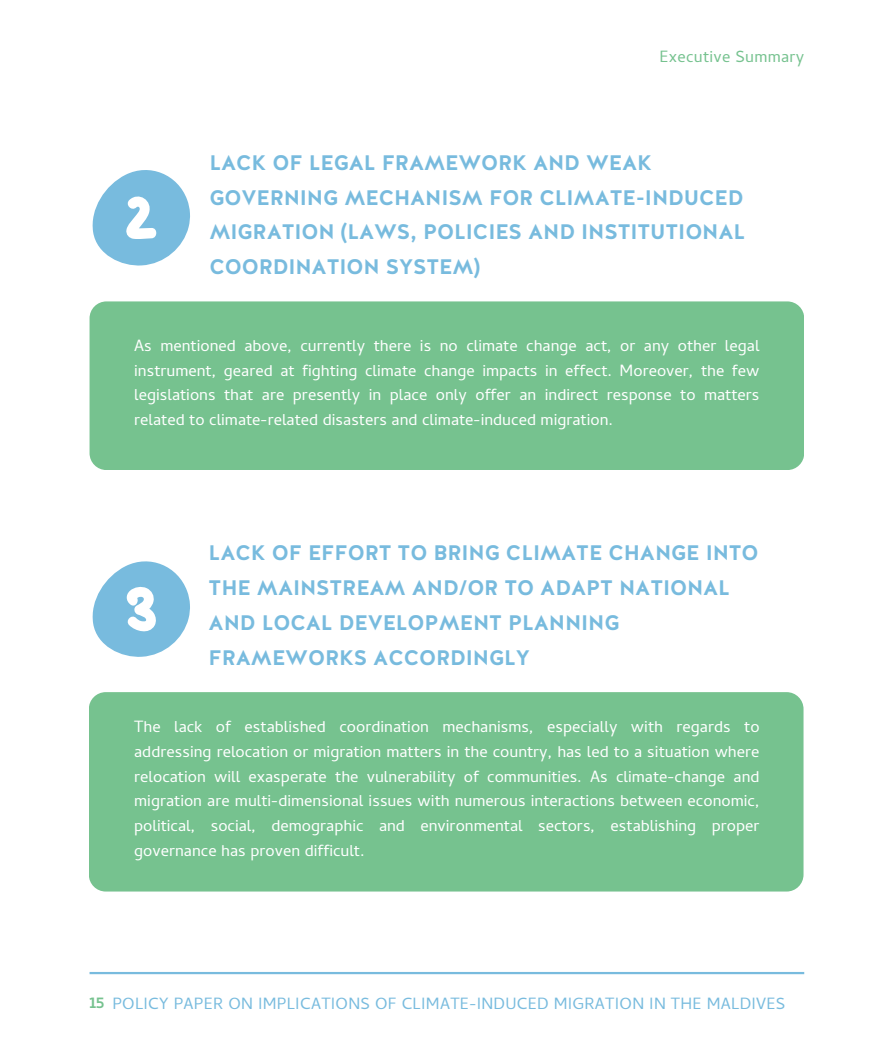
<style>
.page{position:relative;width:893px;height:1041px;background:#fff}
.page>*{position:absolute;margin:0;border:0;box-sizing:border-box;transform-origin:0 0}
.t1{font:700 21px/34.8px "Halis GR";letter-spacing:-.005em;color:#78bbde}
.t2{font:700 18px "Cambay";color:#76c28f}
.t3{font:16.5px/24.8px "Cambay";color:#fff;text-align:justify}
.t4{font:16.5px "Cambay";letter-spacing:.015em;color:#78bbde}
.t5{font:16.5px "Cambay";letter-spacing:.015em;color:#76c28f}
</style>
<div class="page">
<hr style="left:89px;top:972px;width:714px;height:2px;background:#78bbde">
<div style="left:89px;top:301px;width:714px;height:169px;background:#76c28f;border-radius:17px"></div>
<svg style="left:92px;top:170px;width:98px;height:96px"></svg>
<div style="left:89px;top:692px;width:714px;height:199px;background:#76c28f;border-radius:17px"></div>
<svg style="left:92px;top:561px;width:98px;height:96px"></svg>
<p class="t5" style="left:659px;top:47px;width:146px">Executive Summary</p>
<p class="t1" style="left:209px;top:145px;width:537px">LACK OF LEGAL FRAMEWORK AND WEAK GOVERNING MECHANISM FOR CLIMATE-INDUCED MIGRATION (LAWS, POLICIES AND INSTITUTIONAL COORDINATION SYSTEM)</p>
<h1 class="t3" style="left:134px;top:333px;width:626px">As mentioned above, currently there is no climate change act, or any other legal instrument, geared at fighting climate change impacts in effect. Moreover, the few legislations that are presently in place only offer an indirect response to matters related to climate-related disasters and climate-induced migration.</h1>
<h1 class="t1" style="left:208px;top:535px;width:551px">LACK OF EFFORT TO BRING CLIMATE CHANGE INTO THE MAINSTREAM AND/OR TO ADAPT NATIONAL AND LOCAL DEVELOPMENT PLANNING FRAMEWORKS ACCORDINGLY</h1>
<p class="t3" style="left:134px;top:714px;width:626px">The lack of established coordination mechanisms, especially with regards to addressing relocation or migration matters in the country, has led to a situation where relocation will exasperate the vulnerability of communities. As climate-change and migration are multi-dimensional issues with numerous interactions between economic, political, social, demographic and environmental sectors, establishing proper governance has proven difficult.</p>
<p class="t2" style="left:89px;top:991px;width:16px">15</p>
<p class="t4" style="left:112px;top:993px;width:674px">POLICY PAPER ON IMPLICATIONS OF CLIMATE-INDUCED MIGRATION IN THE MALDIVES</p>
</div>
